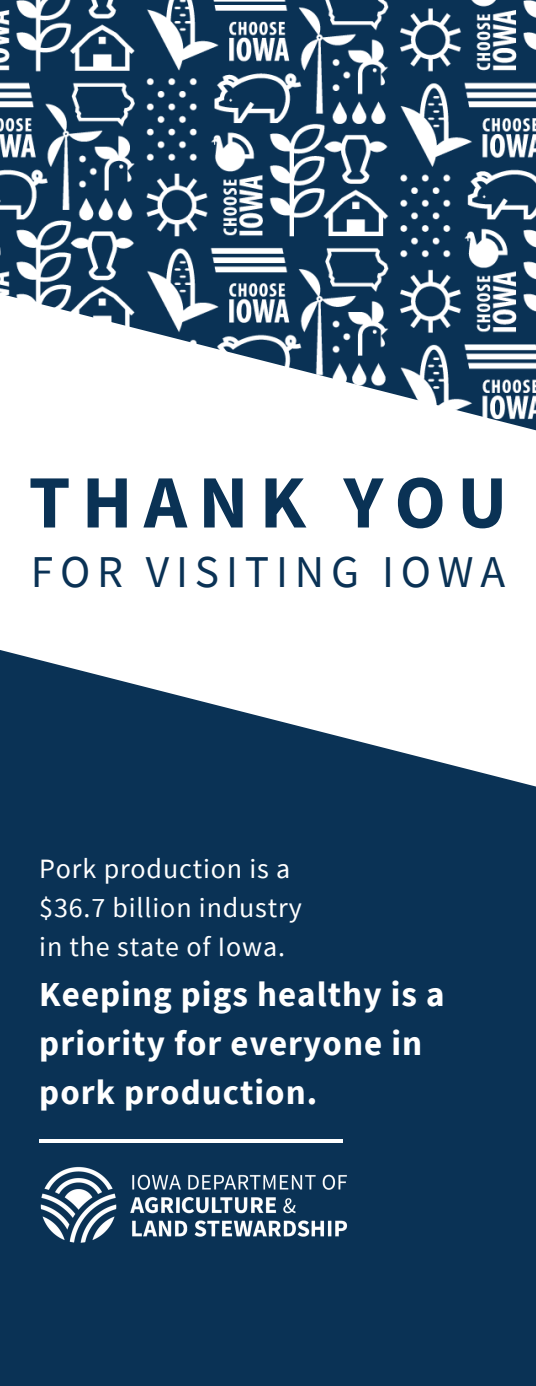
<style>
.page{position:relative;width:536px;height:1386px;background:#0a3255}
.page>*{position:absolute;margin:0;border:0;box-sizing:border-box;transform-origin:0 0}
.t1{font:700 75.25px "Source Sans Pro";letter-spacing:.15em;color:#0a3255}
.t2{font:45.5px "Source Sans Pro";letter-spacing:.15em;color:#0a3255}
.t3{font:700 35px/48.8px "Source Sans Pro";letter-spacing:.03em;color:#fff}
.t4{font:28px/39px "Source Sans Pro";letter-spacing:.03em;color:#fff}
</style>
<div class="page">
<img style="left:0;top:0;width:536px;height:294px">
<svg style="left:0;top:294px;width:536px;height:493px;fill:#fff"></svg>
<img style="left:40px;top:1166px;width:308px;height:77px">
<hr style="left:39px;top:1140px;width:303px;height:3px;background:#fff">
<h1 class="t1" style="left:29px;top:453px;width:480px">THANK YOU</h1>
<h2 class="t2" style="left:31px;top:542px;width:476px">FOR VISITING IOWA</h2>
<p class="t4" style="left:39px;top:848px;width:264px">Pork production is a $36.7 billion industry in the state of Iowa.</p>
<p class="t3" style="left:39px;top:969px;width:406px">Keeping pigs healthy is a priority for everyone in pork production.</p>
</div>
